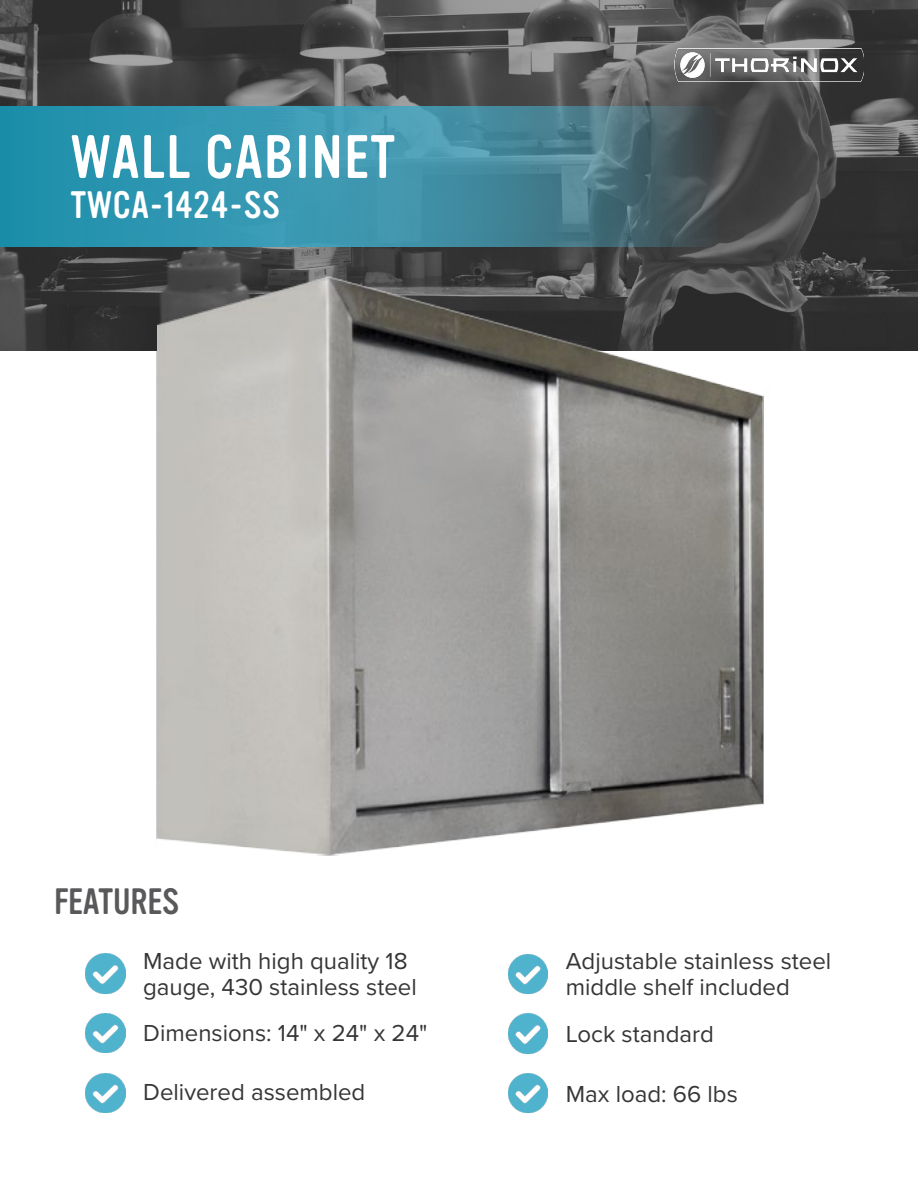
<style>
.page{position:relative;width:918px;height:1188px;background:#fff}
.page>*{position:absolute;margin:0;border:0;box-sizing:border-box;transform-origin:0 0}
.t1{font:60px "Vinyl OT";letter-spacing:.025em;color:#fff}
.t2{font:37.5px "Vinyl OT";letter-spacing:.025em;color:#fff}
.t3{font:36px "Vinyl OT";color:#59595b}
.t4{font:24px/25.5px "Proxima Nova";color:#373637}
</style>
<div class="page">
<svg style="left:0;top:0;width:918px;height:351px;background:#4a4a4a"></svg>
<img style="left:674px;top:49px;width:190px;height:32px">
<svg style="left:0;top:106px;width:717px;height:140px;background:#3b899e"></svg>
<img style="left:146px;top:273px;width:626px;height:583px">
<img style="left:86px;top:954px;width:39px;height:39px">
<img style="left:86px;top:1073px;width:39px;height:39px">
<img style="left:509px;top:954px;width:39px;height:40px">
<img style="left:509px;top:1014px;width:39px;height:39px">
<img style="left:86px;top:1014px;width:39px;height:39px">
<img style="left:509px;top:1073px;width:39px;height:40px">
<h1 class="t1" style="left:71px;top:124px;width:326px">WALL CABINET</h1>
<h2 class="t2" style="left:71px;top:184px;width:210px">TWCA-1424-SS</h2>
<h3 class="t3" style="left:54px;top:882px;width:127px">FEATURES</h3>
<p class="t4" style="left:143px;top:947px;width:275px">Made with high quality 18 gauge, 430 stainless steel</p>
<p class="t4" style="left:566px;top:947px;width:267px">Adjustable stainless steel middle shelf included</p>
<p class="t4" style="left:143px;top:1020px;width:286px">Dimensions: 14" x 24" x 24"</p>
<p class="t4" style="left:566px;top:1021px;width:150px">Lock standard</p>
<p class="t4" style="left:143px;top:1079px;width:224px">Delivered assembled</p>
<p class="t4" style="left:566px;top:1080px;width:174px">Max load: 66 lbs</p>
</div>
